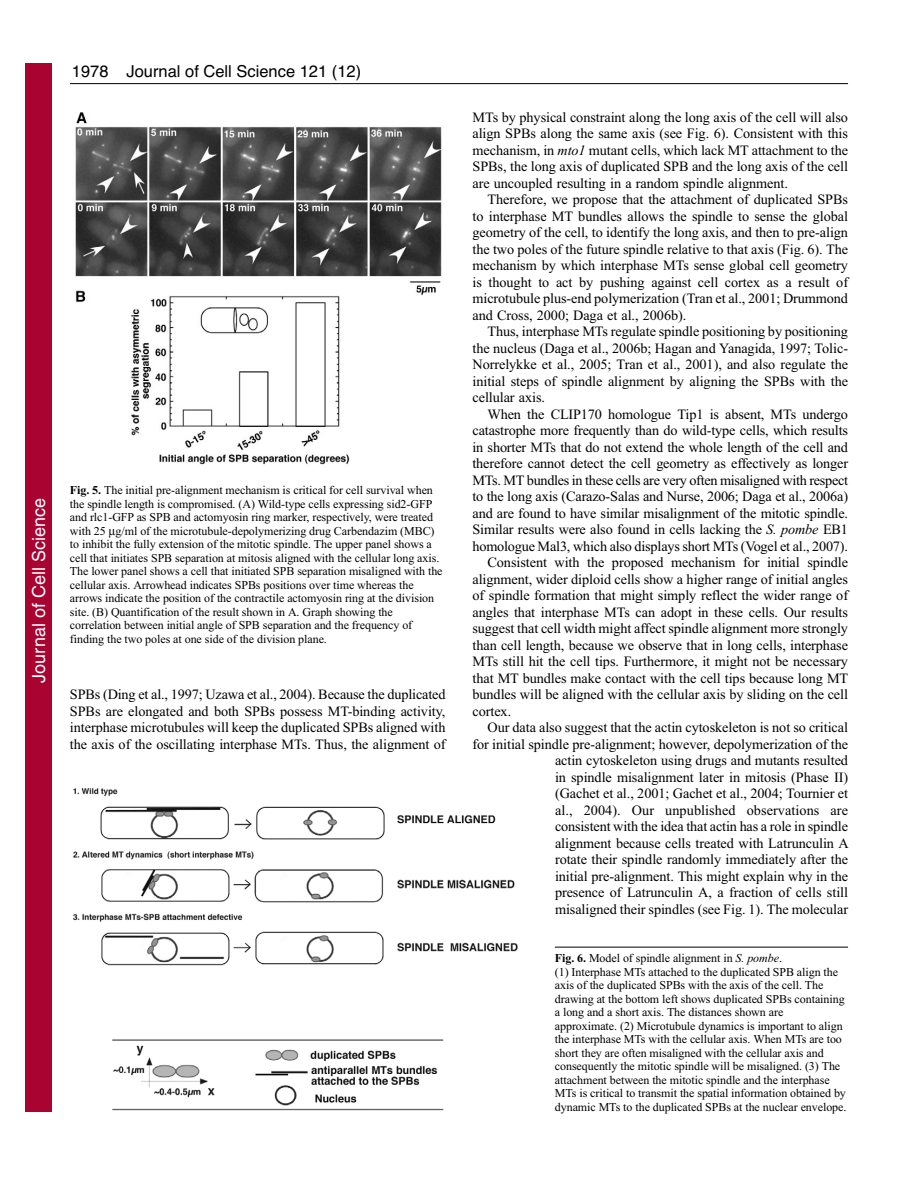
<style>
.page{position:relative;width:918px;height:1188px;background:#fff}
.page>*{position:absolute;margin:0;border:0;box-sizing:border-box;transform-origin:0 0}
.t1{font:18px "Helvetica";color:#fff}
.t2{font:16.5px "Helvetica";color:#000}
.t3{font:14.25px/16.5px "Times New Roman";letter-spacing:-.005em;color:#000;text-align:justify}
.t4{font:12px/13.5px "Times New Roman";letter-spacing:-.005em;color:#000}
.s1{font-weight:700}
.s2{font-style:italic}
</style>
<div class="page">
<hr style="left:70px;top:83px;width:778px;height:1px;background:#000">
<img style="left:75px;top:112px;width:367px;height:353px">
<img style="left:73px;top:788px;width:445px;height:323px">
<hr style="left:555px;top:947px;width:293px;height:1px;background:#000">
<div style="left:26px;top:64px;width:26px;height:1048px;background:#a90332"></div>
<p class="t2" style="left:72px;top:65px;width:38px">1978</p>
<p class="t2" style="left:127px;top:65px;width:236px">Journal of Cell Science 121 (12)</p>
<p class="t1" style="left:28px;top:683px;width:186px;rotate:-90deg">Journal of Cell Science</p>
<p class="t4" style="left:70px;top:485px;width:374px"><span class="s1">Fig. 5.</span> The initial pre-alignment mechanism is critical for cell survival when the spindle length is compromised. (A) Wild-type cells expressing sid2-GFP and rlc1-GFP as SPB and actomyosin ring marker, respectively, were treated with 25 g/ml of the microtubule-depolymerizing drug Carbendazim (MBC) to inhibit the fully extension of the mitotic spindle. The upper panel shows a cell that initiates SPB separation at mitosis aligned with the cellular long axis.<br>The lower panel shows a cell that initiated SPB separation misaligned with the cellular axis. Arrowhead indicates SPBs positions over time whereas the arrows indicate the position of the contractile actomyosin ring at the division site. (B) Quantification of the result shown in A. Graph showing the correlation between initial angle of SPB separation and the frequency of finding the two poles at one side of the division plane.</p>
<p class="t3" style="left:70px;top:687px;width:377px">SPBs (Ding et al., 1997; Uzawa et al., 2004). Because the duplicated SPBs are elongated and both SPBs possess MT-binding activity, interphase microtubules will keep the duplicated SPBs aligned with the axis of the oscillating interphase MTs. Thus, the alignment of</p>
<p class="t3" style="left:472px;top:110px;width:377px">MTs by physical constraint along the long axis of the cell will also align SPBs along the same axis (see Fig. 6). Consistent with this mechanism, in <span class="s2">mto1</span> mutant cells, which lack MT attachment to the SPBs, the long axis of duplicated SPB and the long axis of the cell are uncoupled resulting in a random spindle alignment.</p>
<p class="t3" style="left:472px;top:192px;width:377px;text-indent:15px">Therefore, we propose that the attachment of duplicated SPBs to interphase MT bundles allows the spindle to sense the global geometry of the cell, to identify the long axis, and then to pre-align the two poles of the future spindle relative to that axis (Fig. 6). The mechanism by which interphase MTs sense global cell geometry is thought to act by pushing against cell cortex as a result of microtubule plus-end polymerization (Tran et al., 2001; Drummond and Cross, 2000; Daga et al., 2006b).</p>
<p class="t3" style="left:472px;top:324px;width:377px;text-indent:15px">Thus, interphase MTs regulate spindle positioning by positioning the nucleus (Daga et al., 2006b; Hagan and Yanagida, 1997; Tolic-Norrelykke et al., 2005; Tran et al., 2001), and also regulate the initial steps of spindle alignment by aligning the SPBs with the cellular axis.</p>
<p class="t3" style="left:488px;top:407px;width:362px">When the CLIP170 homologue Tip1 is absent, MTs undergo</p>
<p class="t3" style="left:472px;top:423px;width:377px">catastrophe more frequently than do wild-type cells, which results</p>
<p class="t3" style="left:472px;top:440px;width:377px">in shorter MTs that do not extend the whole length of the cell and</p>
<p class="t3" style="left:472px;top:456px;width:377px">therefore cannot detect the cell geometry as effectively as longer</p>
<p class="t3" style="left:472px;top:473px;width:377px">MTs. MT bundles in these cells are very often misaligned with respect</p>
<p class="t3" style="left:472px;top:489px;width:377px">to the long axis (Carazo-Salas and Nurse, 2006; Daga et al., 2006a)</p>
<p class="t3" style="left:472px;top:506px;width:377px">and are found to have similar misalignment of the mitotic spindle.</p>
<p class="t3" style="left:472px;top:522px;width:377px">Similar results were also found in cells lacking the <span class="s2">S. pombe</span> EB1</p>
<p class="t3" style="left:472px;top:539px;width:377px">homologue Mal3, which also displays short MTs (Vogel et al., 2007).</p>
<p class="t3" style="left:488px;top:555px;width:362px">Consistent with the proposed mechanism for initial spindle</p>
<p class="t3" style="left:472px;top:572px;width:377px">alignment, wider diploid cells show a higher range of initial angles</p>
<p class="t3" style="left:472px;top:588px;width:377px">of spindle formation that might simply reflect the wider range of</p>
<p class="t3" style="left:472px;top:605px;width:377px">angles that interphase MTs can adopt in these cells. Our results</p>
<p class="t3" style="left:472px;top:621px;width:377px">suggest that cell width might affect spindle alignment more strongly</p>
<p class="t3" style="left:472px;top:638px;width:377px">than cell length, because we observe that in long cells, interphase</p>
<p class="t3" style="left:472px;top:654px;width:377px">MTs still hit the cell tips. Furthermore, it might not be necessary</p>
<p class="t3" style="left:472px;top:671px;width:377px">that MT bundles make contact with the cell tips because long MT</p>
<p class="t3" style="left:472px;top:687px;width:377px">bundles will be aligned with the cellular axis by sliding on the cell</p>
<p class="t3" style="left:472px;top:704px;width:40px">cortex.</p>
<p class="t3" style="left:488px;top:720px;width:362px">Our data also suggest that the actin cytoskeleton is not so critical</p>
<p class="t3" style="left:472px;top:737px;width:377px">for initial spindle pre-alignment; however, depolymerization of the</p>
<p class="t3" style="left:555px;top:753px;width:295px">actin cytoskeleton using drugs and mutants resulted</p>
<p class="t3" style="left:555px;top:770px;width:295px">in spindle misalignment later in mitosis (Phase II)</p>
<p class="t3" style="left:555px;top:786px;width:295px">(Gachet et al., 2001; Gachet et al., 2004; Tournier et</p>
<p class="t3" style="left:555px;top:803px;width:295px">al., 2004). Our unpublished observations are</p>
<p class="t3" style="left:555px;top:819px;width:295px">consistent with the idea that actin has a role in spindle</p>
<p class="t3" style="left:555px;top:836px;width:295px">alignment because cells treated with Latrunculin A</p>
<p class="t3" style="left:555px;top:852px;width:295px">rotate their spindle randomly immediately after the</p>
<p class="t3" style="left:555px;top:869px;width:295px">initial pre-alignment. This might explain why in the</p>
<p class="t3" style="left:555px;top:885px;width:295px">presence of Latrunculin A, a fraction of cells still</p>
<p class="t3" style="left:555px;top:902px;width:295px">misaligned their spindles (see Fig. 1). The molecular</p>
<p class="t4" style="left:555px;top:953px;width:293px"><span class="s1">Fig. 6.</span> Model of spindle alignment in <span class="s2">S. pombe</span>.<br>(1) Interphase MTs attached to the duplicated SPB align the axis of the duplicated SPBs with the axis of the cell. The drawing at the bottom left shows duplicated SPBs containing a long and a short axis. The distances shown are approximate. (2) Microtubule dynamics is important to align the interphase MTs with the cellular axis. When MTs are too short they are often misaligned with the cellular axis and consequently the mitotic spindle will be misaligned. (3) The attachment between the mitotic spindle and the interphase MTs is critical to transmit the spatial information obtained by dynamic MTs to the duplicated SPBs at the nuclear envelope.</p>
</div>
